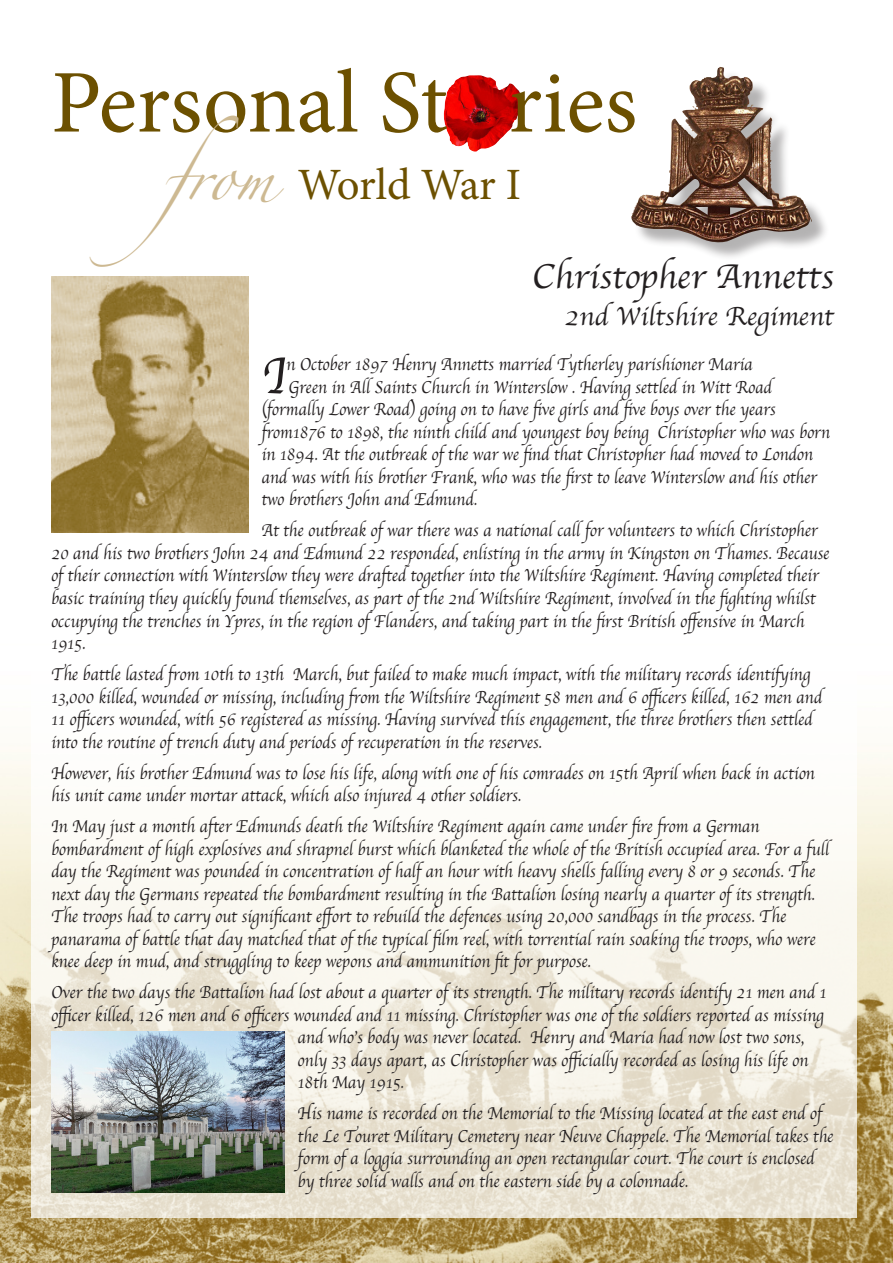
<style>
.page{position:relative;width:893px;height:1263px;background:#fff}
.page>*{position:absolute;margin:0;border:0;box-sizing:border-box;transform-origin:0 0}
.t1{font:89.55px "Minion Pro";color:#6c5000}
.t2{font:54px "Apple Chancery";color:#231f20}
.t3{font:44.85px "Minion Pro";letter-spacing:-.01em;color:#6c5000}
.t4{font:36px "Apple Chancery";color:#231f20}
.t5{font:27px "Apple Chancery";color:#231f20}
.t6{font:18px/22.5px "Apple Chancery";color:#231f20;scale:.9 1}
.s1{font-family:"Zapfino";color:#cdb992}
</style>
<div class="page">
<img style="left:0;top:532px;width:893px;height:731px">
<svg style="left:32px;top:668px;width:825px;height:549px"></svg>
<img style="left:444px;top:75px;width:76px;height:77px">
<img style="left:51px;top:276px;width:198px;height:256px">
<div style="left:634px;top:70px;width:196px;height:191px;background:#231f20;opacity:.34"></div>
<img style="left:631px;top:67px;width:181px;height:176px">
<img style="left:51px;top:1031px;width:234px;height:161px">
<p class="t1" style="left:51px;top:43px;width:588px">Personal St ries</p>
<p class="t3" style="left:163px;top:154px;width:360px"><span class="s1">from</span> World War I</p>
<p class="t4" style="left:532px;top:248px;width:303px">Christopher Annetts</p>
<p class="t5" style="left:564px;top:295px;width:271px">2nd Wiltshire Regiment</p>
<p class="t2" style="left:261px;top:333px;width:26px">I</p>
<p class="t6" style="left:286px;top:353px;width:520px">n October 1897 Henry Annetts married Tytherley parishioner Maria</p>
<p class="t6" style="left:261px;top:376px;width:633px;text-indent:27px">Green in All Saints Church in Winterslow . Having settled in Witt Road (formally Lower Road) going on to have five girls and five boys over the years from1876 to 1898, the ninth child and youngest boy being Christopher who was born in 1894. At the outbreak of the war we find that Christopher had moved to London and was with his brother Frank, who was the first to leave Winterslow and his other two brothers John and Edmund.</p>
<p class="t6" style="left:51px;top:519px;width:866px;text-indent:210px">At the outbreak of war there was a national call for volunteers to which Christopher 20 and his two brothers John 24 and Edmund 22 responded, enlisting in the army in Kingston on Thames. Because of their connection with Winterslow they were drafted together into the Wiltshire Regiment. Having completed their basic training they quickly found themselves, as part of the 2nd Wiltshire Regiment, involved in the fighting whilst occupying the trenches in Ypres, in the region of Flanders, and taking part in the first British offensive in March 1915.</p>
<p class="t6" style="left:51px;top:663px;width:858px">The battle lasted from 10th to 13th March, but failed to make much impact, with the military records identifying 13,000 killed, wounded or missing, including from the Wiltshire Regiment 58 men and 6 officers killed, 162 men and 11 officers wounded, with 56 registered as missing. Having survived this engagement, the three brothers then settled into the routine of trench duty and periods of recuperation in the reserves.</p>
<p class="t6" style="left:51px;top:761px;width:850px">However, his brother Edmund was to lose his life, along with one of his comrades on 15th April when back in action his unit came under mortar attack, which also injured 4 other soldiers.</p>
<p class="t6" style="left:51px;top:815px;width:866px">In May just a month after Edmunds death the Wiltshire Regiment again came under fire from a German bombardment of high explosives and shrapnel burst which blanketed the whole of the British occupied area. For a full day the Regiment was pounded in concentration of half an hour with heavy shells falling every 8 or 9 seconds. The next day the Germans repeated the bombardment resulting in the Battalion losing nearly a quarter of its strength.<br>The troops had to carry out significant effort to rebuild the defences using 20,000 sandbags in the process. The panarama of battle that day matched that of the typical film reel, with torrential rain soaking the troops, who were knee deep in mud, and struggling to keep wepons and ammunition fit for purpose.</p>
<p class="t6" style="left:51px;top:981px;width:863px">Over the two days the Battalion had lost about a quarter of its strength. The military records identify 21 men and 1</p>
<p class="t6" style="left:51px;top:1003px;width:860px">officer killed, 126 men and 6 officers wounded and 11 missing. Christopher was one of the soldiers reported as missing</p>
<p class="t6" style="left:298px;top:1026px;width:564px">and who’s body was never located. Henry and Maria had now lost two sons,</p>
<p class="t6" style="left:298px;top:1048px;width:569px">only 33 days apart, as Christopher was officially recorded as losing his life on</p>
<p class="t6" style="left:298px;top:1071px;width:119px">18th May 1915.</p>
<p class="t6" style="left:298px;top:1102px;width:597px">His name is recorded on the Memorial to the Missing located at the east end of the Le Touret Military Cemetery near Neuve Chappele. The Memorial takes the form of a loggia surrounding an open rectangular court. The court is enclosed by three solid walls and on the eastern side by a colonnade.</p>
</div>
